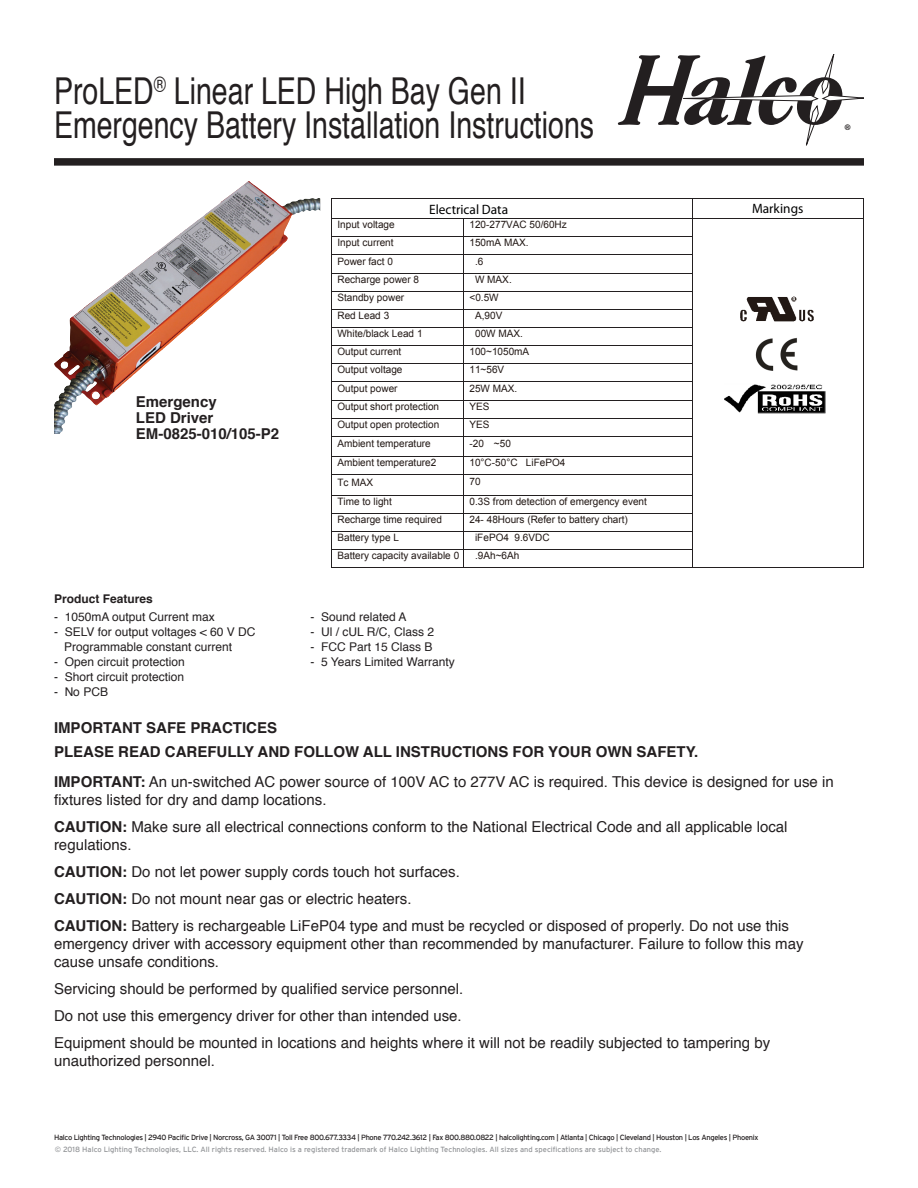
<style>
.page{position:relative;width:918px;height:1188px;background:#fff}
.page>*{position:absolute;margin:0;border:0;box-sizing:border-box;transform-origin:0 0}
.t1{font:37.05px/34.2px "Helvetica";color:#231f20;scale:.77 1}
.Safety_Header{font:15px/18px "Helvetica";color:#231f20}
.Safety_Header-2{font:700 15px/15.8px "Helvetica";color:#231f20}
.t2{font:13.65px "Myriad Pro";color:#000}
.t3{font:700 12.6px "Myriad";color:#231f20}
.Safety_Header-3{font:12px "Helvetica";color:#231f20}
.Safety_Header-4{font:700 12px "Helvetica";color:#231f20}
.t4{font:10.2px "Arial";color:#211714}
.t5{font:7.5px "Interstate";letter-spacing:-.04em;color:#231f20}
.t6{font:7.5px "Interstate";color:#939598}
.s1{font-weight:700}
</style>
<div class="page">
<div style="left:54px;top:158px;width:810px;height:8px;background:#231f20"></div>
<svg style="left:618px;top:54px;width:246px;height:91px"></svg>
<img style="left:54px;top:181px;width:266px;height:253px">
<hr style="left:332px;top:198px;width:360px;height:1px;background:#231f20">
<hr style="left:692px;top:198px;width:171px;height:1px;background:#231f20">
<hr style="left:332px;top:218px;width:131px;height:1px;background:#231f20">
<hr style="left:464px;top:218px;width:228px;height:1px;background:#231f20">
<hr style="left:692px;top:218px;width:171px;height:1px;background:#231f20">
<hr style="left:332px;top:236px;width:131px;height:1px;background:#231f20">
<hr style="left:464px;top:236px;width:228px;height:1px;background:#231f20">
<hr style="left:332px;top:255px;width:131px;height:1px;background:#231f20">
<hr style="left:464px;top:255px;width:228px;height:1px;background:#231f20">
<hr style="left:332px;top:273px;width:131px;height:1px;background:#231f20">
<hr style="left:464px;top:273px;width:228px;height:1px;background:#231f20">
<hr style="left:332px;top:291px;width:131px;height:1px;background:#231f20">
<hr style="left:464px;top:291px;width:228px;height:1px;background:#231f20">
<hr style="left:332px;top:309px;width:131px;height:1px;background:#231f20">
<hr style="left:464px;top:309px;width:228px;height:1px;background:#231f20">
<hr style="left:332px;top:327px;width:131px;height:1px;background:#231f20">
<hr style="left:464px;top:327px;width:228px;height:1px;background:#231f20">
<hr style="left:332px;top:345px;width:131px;height:1px;background:#231f20">
<hr style="left:464px;top:345px;width:228px;height:1px;background:#231f20">
<hr style="left:332px;top:363px;width:131px;height:1px;background:#231f20">
<hr style="left:464px;top:363px;width:228px;height:1px;background:#231f20">
<hr style="left:332px;top:382px;width:131px;height:1px;background:#231f20">
<hr style="left:464px;top:382px;width:228px;height:1px;background:#231f20">
<hr style="left:332px;top:400px;width:131px;height:1px;background:#231f20">
<hr style="left:464px;top:400px;width:228px;height:1px;background:#231f20">
<hr style="left:332px;top:418px;width:131px;height:1px;background:#231f20">
<hr style="left:464px;top:418px;width:228px;height:1px;background:#231f20">
<hr style="left:332px;top:436px;width:131px;height:1px;background:#231f20">
<hr style="left:464px;top:436px;width:228px;height:1px;background:#231f20">
<hr style="left:332px;top:456px;width:131px;height:1px;background:#231f20">
<hr style="left:464px;top:456px;width:228px;height:1px;background:#231f20">
<hr style="left:332px;top:475px;width:131px;height:1px;background:#231f20">
<hr style="left:464px;top:475px;width:228px;height:1px;background:#231f20">
<hr style="left:332px;top:495px;width:131px;height:1px;background:#231f20">
<hr style="left:464px;top:495px;width:228px;height:1px;background:#231f20">
<hr style="left:332px;top:513px;width:131px;height:1px;background:#231f20">
<hr style="left:464px;top:513px;width:228px;height:1px;background:#231f20">
<hr style="left:332px;top:531px;width:131px;height:1px;background:#231f20">
<hr style="left:464px;top:531px;width:228px;height:1px;background:#231f20">
<hr style="left:332px;top:549px;width:131px;height:1px;background:#231f20">
<hr style="left:464px;top:549px;width:228px;height:1px;background:#231f20">
<svg style="left:331px;top:198px;width:1px;height:370px"></svg>
<hr style="left:332px;top:568px;width:131px;height:1px;background:#231f20">
<svg style="left:463px;top:218px;width:1px;height:350px"></svg>
<hr style="left:464px;top:568px;width:228px;height:1px;background:#231f20">
<svg style="left:692px;top:199px;width:1px;height:369px"></svg>
<hr style="left:692px;top:568px;width:171px;height:1px;background:#231f20">
<svg style="left:863px;top:198px;width:1px;height:370px"></svg>
<img style="left:740px;top:296px;width:74px;height:26px">
<img style="left:755px;top:337px;width:43px;height:34px">
<img style="left:724px;top:384px;width:102px;height:30px">
<p class="t1" style="left:54px;top:75px;width:703px">ProLED<sup>®</sup> Linear LED High Bay Gen II<br>Emergency Battery Installation Instructions</p>
<p class="t3" style="left:845px;top:122px;width:8px">®</p>
<p class="Safety_Header-2" style="left:136px;top:394px;width:145px">Emergency<br>LED Driver<br>EM-0825-010/105-P2</p>
<p class="Safety_Header-4" style="left:54px;top:589px;width:100px">Product Features</p>
<p class="Safety_Header-3" style="left:54px;top:608px;width:162px">- 1050mA output Current max</p>
<p class="Safety_Header-3" style="left:54px;top:623px;width:203px">- SELV for output voltages &lt; 60 V DC</p>
<p class="Safety_Header-3" style="left:64px;top:638px;width:170px">Programmable constant current</p>
<p class="Safety_Header-3" style="left:54px;top:653px;width:132px">- Open circuit protection</p>
<p class="Safety_Header-3" style="left:54px;top:668px;width:132px">- Short circuit protection</p>
<p class="Safety_Header-3" style="left:54px;top:683px;width:56px">- No PCB</p>
<p class="t2" style="left:429px;top:201px;width:80px">Electrical Data</p>
<p class="t2" style="left:752px;top:200px;width:53px">Markings</p>
<p class="t4" style="left:337px;top:218px;width:59px">Input voltage</p>
<p class="t4" style="left:470px;top:218px;width:99px">120-277VAC 50/60Hz</p>
<p class="t4" style="left:337px;top:236px;width:58px">Input current</p>
<p class="t4" style="left:470px;top:236px;width:60px">150mA MAX.</p>
<p class="t4" style="left:337px;top:254px;width:57px">Power fact 0</p>
<p class="t4" style="left:475px;top:254px;width:10px">.6</p>
<p class="t4" style="left:337px;top:272px;width:83px">Recharge power 8</p>
<p class="t4" style="left:475px;top:272px;width:38px">W MAX.</p>
<p class="t4" style="left:337px;top:291px;width:68px">Standby power</p>
<p class="t4" style="left:470px;top:291px;width:31px">&lt;0.5W</p>
<p class="t4" style="left:337px;top:309px;width:53px">Red Lead 3</p>
<p class="t4" style="left:475px;top:309px;width:29px">A,90V</p>
<p class="t4" style="left:337px;top:327px;width:87px">White/black Lead 1</p>
<p class="t4" style="left:475px;top:327px;width:49px">00W MAX.</p>
<p class="t4" style="left:337px;top:345px;width:65px">Output current</p>
<p class="t4" style="left:470px;top:345px;width:61px">100~1050mA</p>
<p class="t4" style="left:337px;top:363px;width:67px">Output voltage</p>
<p class="t4" style="left:470px;top:363px;width:36px">11~56V</p>
<p class="t4" style="left:337px;top:381px;width:61px">Output power</p>
<p class="t4" style="left:470px;top:381px;width:49px">25W MAX.</p>
<p class="t4" style="left:337px;top:400px;width:103px">Output short protection</p>
<p class="t4" style="left:470px;top:400px;width:22px">YES</p>
<p class="t4" style="left:337px;top:418px;width:103px">Output open protection</p>
<p class="t4" style="left:470px;top:418px;width:22px">YES</p>
<p class="t4" style="left:337px;top:437px;width:95px">Ambient temperature</p>
<p class="t4" style="left:470px;top:437px;width:43px">-20 ~50</p>
<p class="t4" style="left:337px;top:456px;width:100px">Ambient temperature2</p>
<p class="t4" style="left:470px;top:456px;width:97px">10°C-50°C LiFePO4</p>
<p class="t4" style="left:337px;top:475px;width:37px">Tc MAX</p>
<p class="t4" style="left:470px;top:475px;width:13px">70</p>
<p class="t4" style="left:337px;top:495px;width:56px">Time to light</p>
<p class="t4" style="left:470px;top:495px;width:179px">0.3S from detection of emergency event</p>
<p class="t4" style="left:337px;top:513px;width:106px">Recharge time required</p>
<p class="t4" style="left:470px;top:513px;width:160px">24- 48Hours (Refer to battery chart)</p>
<p class="t4" style="left:337px;top:531px;width:63px">Battery type L</p>
<p class="t4" style="left:475px;top:531px;width:76px">iFePO4 9.6VDC</p>
<p class="t4" style="left:337px;top:549px;width:123px">Battery capacity available 0</p>
<p class="t4" style="left:475px;top:549px;width:46px">.9Ah~6Ah</p>
<p class="Safety_Header-3" style="left:310px;top:608px;width:98px">- Sound related A</p>
<p class="Safety_Header-3" style="left:310px;top:623px;width:125px">- Ul / cUL R/C, Class 2</p>
<p class="Safety_Header-3" style="left:310px;top:638px;width:124px">- FCC Part 15 Class B</p>
<p class="Safety_Header-3" style="left:310px;top:653px;width:146px">- 5 Years Limited Warranty</p>
<p class="Safety_Header-2" style="left:54px;top:720px;width:225px">IMPORTANT SAFE PRACTICES</p>
<p class="Safety_Header-2" style="left:54px;top:744px;width:646px">PLEASE READ CAREFULLY AND FOLLOW ALL INSTRUCTIONS FOR YOUR OWN SAFETY.</p>
<p class="Safety_Header" style="left:54px;top:773px;width:781px"><span class="s1">IMPORTANT:</span> An un-switched AC power source of 100V AC to 277V AC is required. This device is designed for use in fixtures listed for dry and damp locations.</p>
<p class="Safety_Header" style="left:54px;top:818px;width:735px"><span class="s1">CAUTION:</span> Make sure all electrical connections conform to the National Electrical Code and all applicable local regulations.</p>
<p class="Safety_Header" style="left:54px;top:863px;width:407px"><span class="s1">CAUTION:</span> Do not let power supply cords touch hot surfaces.</p>
<p class="Safety_Header" style="left:54px;top:890px;width:359px"><span class="s1">CAUTION:</span> Do not mount near gas or electric heaters.</p>
<p class="Safety_Header" style="left:54px;top:917px;width:751px"><span class="s1">CAUTION:</span> Battery is rechargeable LiFeP04 type and must be recycled or disposed of properly. Do not use this emergency driver with accessory equipment other than recommended by manufacturer. Failure to follow this may cause unsafe conditions.</p>
<p class="Safety_Header" style="left:54px;top:980px;width:411px">Servicing should be performed by qualified service personnel.</p>
<p class="Safety_Header" style="left:54px;top:1007px;width:409px">Do not use this emergency driver for other than intended use.</p>
<p class="Safety_Header" style="left:54px;top:1034px;width:718px">Equipment should be mounted in locations and heights where it will not be readily subjected to tampering by unauthorized personnel.</p>
<p class="t5" style="left:54px;top:1133px;width:706px">Halco Lighting Technologies | 2940 Pacific Drive | Norcross, GA 30071 | Toll Free 800.677.3334 | Phone 770.242.3612 | Fax 800.880.0822 | halcolighting.com | Atlanta | Chicago | Cleveland | Houston | Los Angeles | Phoenix</p>
<p class="t6" style="left:55px;top:1145px;width:608px">© 2018 Halco Lighting Technologies, LLC. All rights reserved. Halco is a registered trademark of Halco Lighting Technologies. All sizes and specifications are subject to change.</p>
</div>
